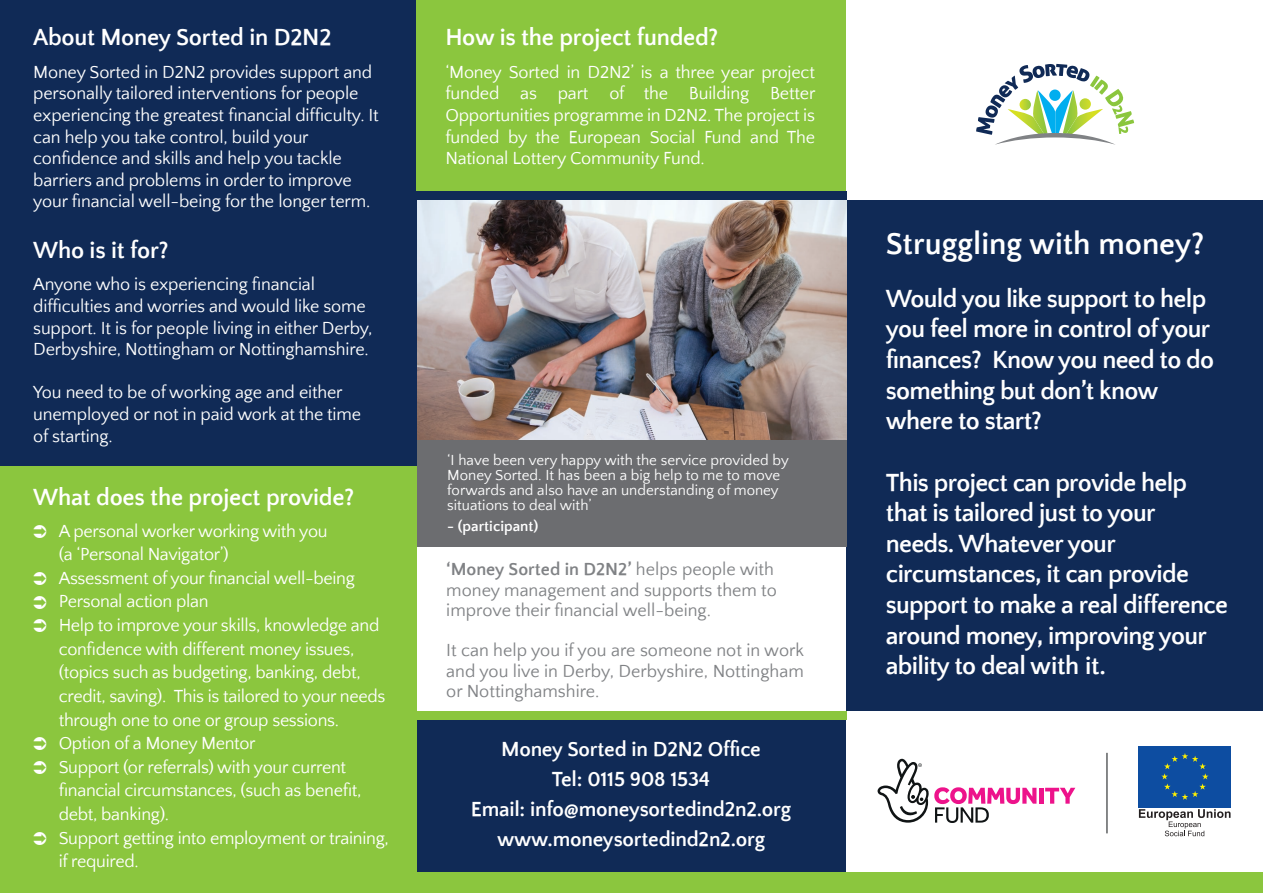
<style>
.page{position:relative;width:1263px;height:893px;background:#fff}
.page>*{position:absolute;margin:0;border:0;box-sizing:border-box;transform-origin:0 0}
.t1{font:700 31.5px "Quattrocento Sans";color:#fff}
.t2{font:700 25.5px/30.6px "Quattrocento Sans";letter-spacing:-.025em;color:#fff}
.t3{font:700 24px "Quattrocento Sans";letter-spacing:-.01em;color:#fff}
.t4{font:700 21px/30px "Quattrocento Sans";letter-spacing:-.01em;color:#fff;text-align:center}
.t5{font:18px/21.6px "Quattrocento Sans";letter-spacing:-.015em;color:#fff}
.t6{font:18px/20.2px "Quattrocento Sans";color:#808285}
.t7{font:15px/15px "Quattrocento Sans";color:#fff}
.t8{font:700 15px "Quattrocento Sans";color:#fff}
.s1{font-weight:700}
</style>
<div class="page">
<div style="left:408px;top:719px;width:438px;height:174px;background:#102a56"></div>
<div style="left:416px;top:711px;width:430px;height:8px;background:#8bc63e"></div>
<div style="left:846px;top:200px;width:417px;height:511px;background:#102a56"></div>
<svg style="left:976px;top:64px;width:158px;height:81px"></svg>
<img style="left:417px;top:200px;width:429px;height:240px">
<div style="left:415px;top:440px;width:431px;height:106px;background:#6c6d70"></div>
<div style="left:415px;top:872px;width:848px;height:21px;background:#8bc63e"></div>
<div style="left:0;top:402px;width:417px;height:491px;background:#8bc63e"></div>
<div style="left:0;top:0;width:417px;height:466px;background:#102a56"></div>
<div style="left:417px;top:0;width:429px;height:196px;background:#8bc63e"></div>
<div style="left:416px;top:192px;width:430px;height:8px;background:#102a56"></div>
<hr style="left:1107px;top:753px;width:1px;height:80px;background:#0e1214">
<hr style="left:1039px;top:788px;width:4px;height:16px;background:#ed138b">
<svg style="left:1045px;top:788px;width:30px;height:16px"></svg>
<svg style="left:877px;top:759px;width:159px;height:64px"></svg>
<div style="left:1139px;top:746px;width:92px;height:61px;background:#0d4da1"></div>
<svg style="left:1161px;top:753px;width:47px;height:47px"></svg>
<svg style="left:1139px;top:809px;width:91px;height:27px"></svg>
<h3 class="t3" style="left:33px;top:25px;width:300px">About Money Sorted in D2N2</h3>
<p class="t5" style="left:33px;top:62px;width:347px">Money Sorted in D2N2 provides support and personally tailored interventions for people experiencing the greatest financial difficulty. It can help you take control, build your confidence and skills and help you tackle barriers and problems in order to improve your financial well-being for the longer term.</p>
<h3 class="t3" style="left:33px;top:237px;width:137px">Who is it for?</h3>
<p class="t5" style="left:33px;top:274px;width:341px">Anyone who is experiencing financial difficulties and worries and would like some support. It is for people living in either Derby, Derbyshire, Nottingham or Nottinghamshire.</p>
<p class="t5" style="left:33px;top:382px;width:329px">You need to be of working age and either unemployed or not in paid work at the time of starting.</p>
<h3 class="t3" style="left:33px;top:485px;width:322px">What does the project provide?</h3>
<p class="t5" style="left:59px;top:519px;width:332px;line-height:23.5px">A personal worker working with you<br>(a ‘Personal Navigator’)<br>Assessment of your financial well-being Personal action plan<br>Help to improve your skills, knowledge and confidence with different money issues, (topics such as budgeting, banking, debt, credit, saving). This is tailored to your needs through one to one or group sessions.<br>Option of a Money Mentor<br>Support (or referrals) with your current financial circumstances, (such as benefit, debt, banking).<br>Support getting into employment or training, if required.</p>
<h3 class="t3" style="left:445px;top:25px;width:275px">How is the project funded?</h3>
<p class="t5" style="left:445px;top:62px;width:372px;text-align:justify">‘Money Sorted in D2N2’ is a three year project funded as part of the Building Better Opportunities programme in D2N2. The project is funded by the European Social Fund and The National Lottery Community Fund.</p>
<p class="t7" style="left:447px;top:453px;width:343px">‘I have been very happy with the service provided by Money Sorted. It has been a big help to me to move forwards and also have an understanding of money situations to deal with’</p>
<p class="t8" style="left:447px;top:518px;width:93px">- (participant)</p>
<p class="t6" style="left:446px;top:560px;width:332px"><span class="s1">‘Money Sorted in D2N2’</span> helps people with money management and supports them to improve their financial well-being.</p>
<p class="t6" style="left:446px;top:641px;width:359px;text-align:justify">It can help you if you are someone not in work and you live in Derby, Derbyshire, Nottingham or Nottinghamshire.</p>
<p class="t4" style="left:471px;top:735px;width:322px">Money Sorted in D2N2 Office<br>Tel: 0115 908 1534<br>Email: info@moneysortedind2n2.org www.moneysortedind2n2.org</p>
<h1 class="t1" style="left:886px;top:227px;width:320px">Struggling with money?</h1>
<h2 class="t2" style="left:886px;top:284px;width:330px">Would you like support to help you feel more in control of your finances? Know you need to do something but don’t know where to start?</h2>
<h2 class="t2" style="left:886px;top:468px;width:343px">This project can provide help that is tailored just to your needs. Whatever your circumstances, it can provide support to make a real difference around money, improving your ability to deal with it.</h2>
</div>
